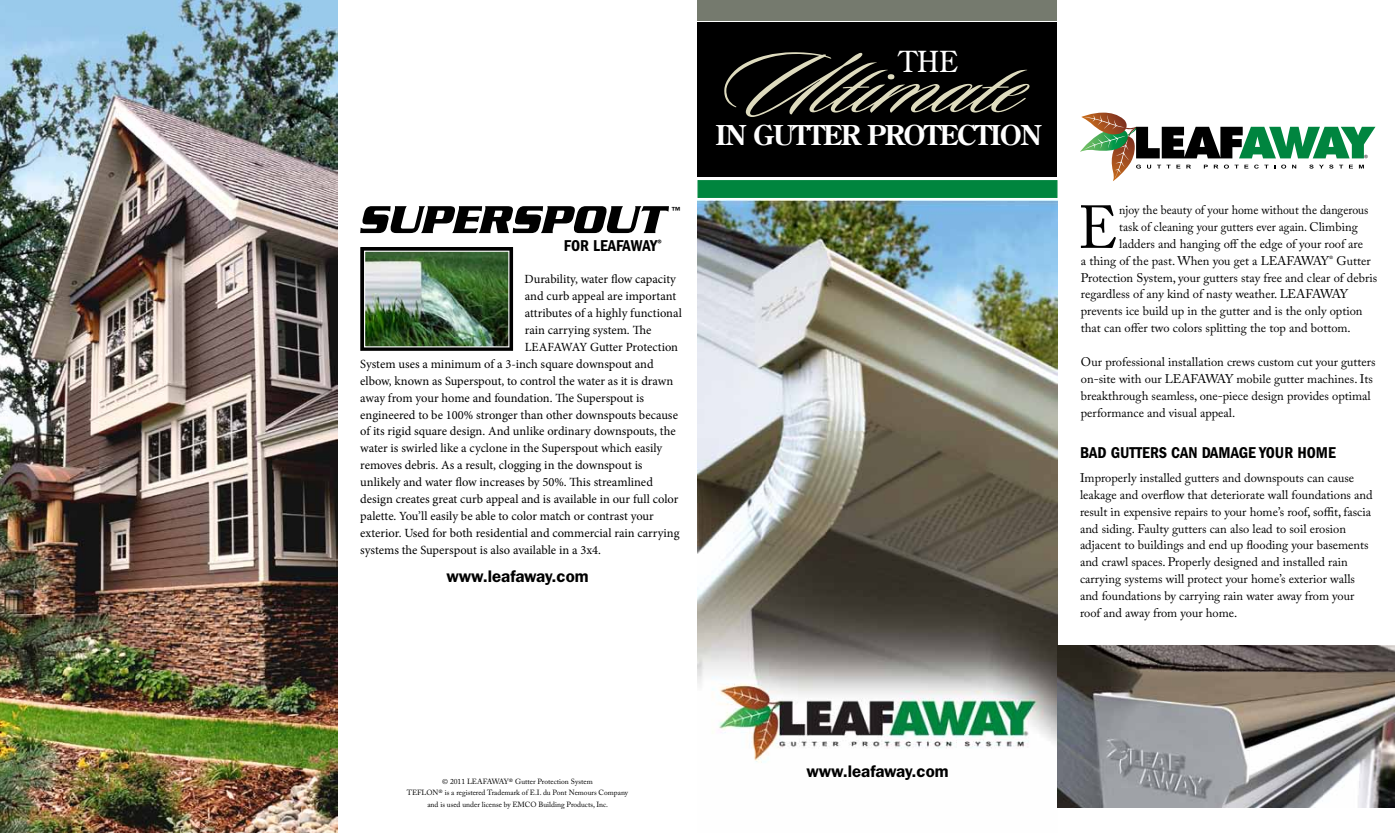
<style>
.page{position:relative;width:1395px;height:833px;background:#fff}
.page>*{position:absolute;margin:0;border:0;box-sizing:border-box;transform-origin:0 0}
.t1{font:60px "Adobe Caslon Pro";color:#000;scale:.95 1}
.t2{font:29px "Century Old Style Std";color:#fff}
.t3{font:700 27.25px "Century Old Style Std";letter-spacing:-.05em;color:#fff}
.t4{font:600 16.88px "ITC Franklin Gothic Std";color:#000}
.t5{font:16.25px "ITC Franklin Gothic Std Dm Cd";color:#000}
.t6{font:12.5px/16.9px "Adobe Caslon Pro";color:#000}
.t7{font:12.5px "Minion Pro";letter-spacing:-.005em;color:#000}
.t8{font:12.5px "Adobe Caslon Pro";color:#000;scale:.95 1}
.t9{font:700 9.38px "Futura Std";color:#000}
.t10{font:7.62px "Myriad";color:#000}
.t11{font:7.5px "Adobe Caslon Pro";color:#000}
.s1{font-family:"Adobe Garamond Pro"}
</style>
<div class="page">
<svg style="left:362px;top:249px;width:149px;height:100px"></svg>
<div style="left:360px;top:247px;width:153px;height:104px;border:1px solid #000"></div>
<img style="left:698px;top:20px;width:360px;height:788px">
<img style="left:0;top:0;width:338px;height:832px">
<svg style="left:1080px;top:113px;width:295px;height:68px"></svg>
<div style="left:698px;top:22px;width:360px;height:155px;background:#000"></div>
<svg style="left:724px;top:52px;width:306px;height:65px"></svg>
<div style="left:698px;top:0;width:360px;height:20px;background:#757a6e"></div>
<div style="left:698px;top:180px;width:360px;height:18px;background:#00853e;border:1px solid #00853e"></div>
<img style="left:366px;top:252px;width:141px;height:93px">
<div style="left:364px;top:250px;width:145px;height:97px;border:1px solid #fff"></div>
<svg style="left:360px;top:206px;width:309px;height:27px"></svg>
<img style="left:1058px;top:645px;width:337px;height:162px">
<p class="t9" style="left:671px;top:204px;width:10px">™</p>
<h3 class="t5" style="left:564px;top:237px;width:100px">FOR LEAFAWAY<sup>®</sup></h3>
<p class="t7" style="left:524px;top:271px;width:153px">Durability, water flow capacity</p>
<p class="t7" style="left:525px;top:288px;width:153px">and curb appeal are important</p>
<p class="t7" style="left:525px;top:305px;width:158px">attributes of a highly functional</p>
<p class="t7" style="left:525px;top:322px;width:128px">rain carrying system. The</p>
<p class="t7" style="left:525px;top:338px;width:155px">Leafaway Gutter Protection</p>
<p class="t7" style="left:360px;top:355px;width:295px">System uses a minimum of a 3-inch square downspout and</p>
<p class="t7" style="left:360px;top:372px;width:315px">elbow, known as Superspout, to control the water as it is drawn</p>
<p class="t7" style="left:360px;top:389px;width:285px">away from your home and foundation. The Superspout is</p>
<p class="t7" style="left:360px;top:406px;width:319px">engineered to be 100% stronger than other downspouts because</p>
<p class="t7" style="left:360px;top:423px;width:317px">of its rigid square design. And unlike ordinary downspouts, the</p>
<p class="t7" style="left:360px;top:440px;width:304px">water is swirled like a cyclone in the Superspout which easily</p>
<p class="t7" style="left:360px;top:457px;width:284px">removes debris. As a result, clogging in the downspout is</p>
<p class="t7" style="left:360px;top:473px;width:294px">unlikely and water flow increases by 50%. This streamlined</p>
<p class="t7" style="left:360px;top:490px;width:320px">design creates great curb appeal and is available in our full color</p>
<p class="t7" style="left:360px;top:507px;width:295px">palette. You’ll easily be able to color match or contrast your</p>
<p class="t7" style="left:360px;top:524px;width:321px">exterior. Used for both residential and commercial rain carrying</p>
<p class="t7" style="left:360px;top:541px;width:242px">systems the Superspout is also available in a 3x4.</p>
<h3 class="t4" style="left:446px;top:566px;width:144px">www.leafaway.com</h3>
<h2 class="t2" style="left:899px;top:43px;width:61px">THE</h2>
<h3 class="t3" style="left:716px;top:117px;width:328px">IN GUTTER PROTECTION</h3>
<p class="t10" style="left:1364px;top:154px;width:5px">®</p>
<h1 class="t1" style="left:1078px;top:192px;width:43px">E</h1>
<p class="t8" style="left:1119px;top:202px;width:264px">njoy the beauty of your home without the dangerous</p>
<p class="t8" style="left:1119px;top:219px;width:252px">task of cleaning your gutters ever again. Climbing</p>
<p class="t6" style="left:1119px;top:235px;width:245px">ladders and hanging off the edge of your roof are</p>
<p class="t6" style="left:1081px;top:252px;width:291px">a thing of the past. When you get a LEAFAWAY<sup>®</sup> Gutter</p>
<p class="t6" style="left:1081px;top:269px;width:298px">Protection System, your gutters stay free and clear of debris</p>
<p class="t6" style="left:1081px;top:286px;width:269px">regardless of any kind of nasty weather. LEAFAWAY</p>
<p class="t6" style="left:1081px;top:302px;width:283px">prevents ice build up in the gutter and is the only option</p>
<p class="t6" style="left:1081px;top:319px;width:271px">that can offer two colors splitting the top and bottom.</p>
<p class="t6" style="left:1081px;top:353px;width:296px">Our professional installation crews custom cut your gutters on-site with our LEAFAWAY mobile gutter machines. Its breakthrough seamless, one-piece design provides optimal performance and visual appeal.</p>
<h3 class="t5" style="left:1080px;top:443px;width:257px">BAD GUTTERS CAN DAMAGE YOUR HOME</h3>
<p class="t6" style="left:1080px;top:469px;width:294px">Improperly installed gutters and downspouts can cause leakage and overflow that deteriorate wall foundations and result in expensive repairs to your home’s roof, soffit, fascia and siding. Faulty gutters can also lead to soil erosion adjacent to buildings and end up flooding your basements and crawl spaces. Properly designed and installed rain carrying systems will protect your home’s exterior walls and foundations by carrying rain water away from your roof and away from your home.</p>
<p class="t11" style="left:442px;top:777px;width:36px"><span class="s1">©</span> 2011 Leafaway</p>
<p class="t11" style="left:509px;top:777px;width:85px">® Gutter Protection System</p>
<p class="t11" style="left:407px;top:788px;width:223px">TEFLON® is a registered Trademark of E.I. du Pont Nemours Company</p>
<p class="t11" style="left:427px;top:799px;width:182px">and is used under license by EMCO Building Products, Inc.</p>
<h3 class="t4" style="left:806px;top:761px;width:144px">www.leafaway.com</h3>
</div>
